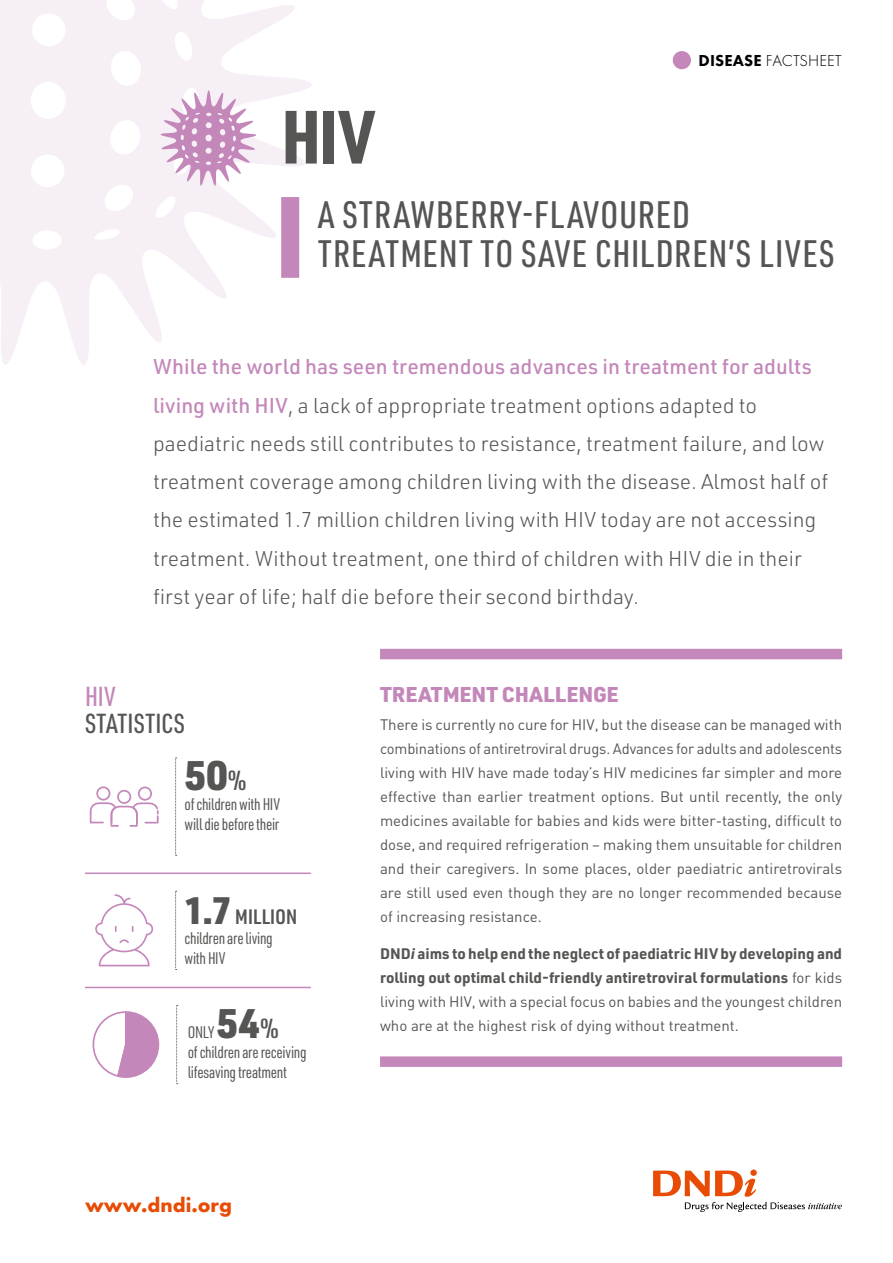
<style>
.page{position:relative;width:893px;height:1263px;background:#fff}
.page>*{position:absolute;margin:0;border:0;box-sizing:border-box;transform-origin:0 0}
.Titre_Maladie{font:900 73.8px "URWDIN Cond";color:#555554}
.Chiffres_Icones{font:900 40.5px "URWDIN";color:#555554}
.InfoPratique-Chiffre{font:900 40.5px "URWDIN";color:#555554}
.Sous-titre_Maladie{font:500 37.5px/39px "URWDIN Cond";letter-spacing:.025em;color:#555554}
.Titre_Icones{font:500 27px/27px "URWDIN Cond";letter-spacing:.015em;color:#555554}
.InfoPratique-Chiffre-2{font:500 27px "URWDIN Cond";letter-spacing:-.015em;color:#555554}
.Chapo_Maladie{font:300 21px/38.2px "URWDIN";color:#555554}
.Titre_Intro_Maladie{font:900 21px "URWDIN";color:#c487ba}
.t1{font:700 21px "Futura PT";color:#e84c04}
.InfoPratique_Body{font:16.5px/19.8px "URWDIN Cond";letter-spacing:-.02em;color:#555554}
.Textes_Icones{font:16.5px/19.8px "URWDIN Cond";letter-spacing:-.02em;color:#555554}
.bullets{font:300 16.5px "Futura PT";letter-spacing:.01em;color:#000}
.InfoPratique-Chiffre-3{font:16.5px "URWDIN Cond";color:#555554}
.Intro_Maladie{font:15px/24px "DINOT";color:#555554;text-align:justify}
.Intro_Maladie_filet{font:15px/24px "DINOT";color:#555554;text-align:justify}
.s1{font-weight:800}
.s2{font-weight:500;color:#c487ba}
.s3{color:#c487ba}
.s4{font-family:"URWDIN Cond";font-weight:500;font-size:27px}
.s5{font-family:"URWDIN";font-weight:900;font-size:37.5px}
.s6{font-family:"URWDIN";font-weight:700}
.s7{font-family:"URWDIN";font-weight:700;font-style:italic}
</style>
<div class="page">
<svg style="left:0;top:0;width:312px;height:365px;fill:#f7eff6"></svg>
<svg style="left:161px;top:90px;width:95px;height:96px"></svg>
<div style="left:380px;top:649px;width:462px;height:10px;background:#c487ba"></div>
<div style="left:380px;top:1056px;width:462px;height:11px;background:#c487ba"></div>
<div style="left:281px;top:197px;width:18px;height:81px;background:#c487ba"></div>
<hr style="left:85px;top:987px;width:226px;height:1px;background:#c487ba">
<hr style="left:85px;top:872px;width:226px;height:2px;background:#c487ba">
<svg style="left:90px;top:786px;width:69px;height:41px"></svg>
<svg style="left:175px;top:758px;width:2px;height:98px"></svg>
<svg style="left:95px;top:894px;width:58px;height:72px"></svg>
<svg style="left:175px;top:891px;width:2px;height:79px"></svg>
<svg style="left:92px;top:1011px;width:68px;height:67px"></svg>
<svg style="left:176px;top:1005px;width:2px;height:79px"></svg>
<div style="left:673px;top:51px;width:18px;height:18px;background:#c487ba;border-radius:50%"></div>
<svg style="left:653px;top:1169px;width:189px;height:43px"></svg>
<p class="bullets" style="left:699px;top:51px;width:145px"><span class="s1">DISEASE</span> FACTSHEET</p>
<p class="Titre_Maladie" style="left:282px;top:86px;width:95px">HIV</p>
<p class="Sous-titre_Maladie" style="left:318px;top:194px;width:518px">A STRAWBERRY-FLAVOURED<br>TREATMENT TO SAVE CHILDREN’S LIVES</p>
<p class="Chapo_Maladie" style="left:153px;top:347px;width:677px"><span class="s2">While the world has seen tremendous advances in treatment for adults living with HIV</span>, a lack of appropriate treatment options adapted to paediatric needs still contributes to resistance, treatment failure, and low treatment coverage among children living with the disease. Almost half of the estimated 1.7 million children living with HIV today are not accessing treatment. Without treatment, one third of children with HIV die in their first year of life; half die before their second birthday.</p>
<p class="Titre_Icones" style="left:85px;top:682px;width:101px"><span class="s3">HIV<br></span>STATISTICS</p>
<p class="Chiffres_Icones" style="left:185px;top:748px;width:63px">50<span class="s4">%</span></p>
<p class="Textes_Icones" style="left:185px;top:794px;width:97px">of children with HIV will die before their</p>
<p class="InfoPratique-Chiffre-2" style="left:185px;top:896px;width:114px"><span class="s5">1.7</span> million</p>
<p class="InfoPratique_Body" style="left:185px;top:927px;width:90px">children are living with HIV</p>
<p class="InfoPratique-Chiffre" style="left:216px;top:995px;width:64px">54<span class="s4">%</span></p>
<p class="InfoPratique_Body" style="left:188px;top:1042px;width:120px">of children are receiving lifesaving treatment</p>
<p class="InfoPratique-Chiffre-3" style="left:188px;top:1021px;width:28px">ONLY</p>
<p class="t1" style="left:85px;top:1191px;width:148px">www.dndi.org</p>
<p class="Titre_Intro_Maladie" style="left:380px;top:680px;width:240px">TREATMENT CHALLENGE</p>
<p class="Intro_Maladie" style="left:380px;top:712px;width:464px">There is currently no cure for HIV, but the disease can be managed with combinations of antiretroviral drugs. Advances for adults and adolescents living with HIV have made today’s HIV medicines far simpler and more effective than earlier treatment options. But until recently, the only medicines available for babies and kids were bitter-tasting, difficult to dose, and required refrigeration – making them unsuitable for children and their caregivers. In some places, older paediatric antiretrovirals are still used even though they are no longer recommended because of increasing resistance.</p>
<p class="Intro_Maladie_filet" style="left:380px;top:941px;width:464px"><span class="s6">DND</span><span class="s7">i</span> <span class="s6">aims to help end the neglect of paediatric HIV by developing and rolling out optimal child-friendly antiretroviral formulations</span> for kids living with HIV, with a special focus on babies and the youngest children who are at the highest risk of dying without treatment.</p>
</div>
